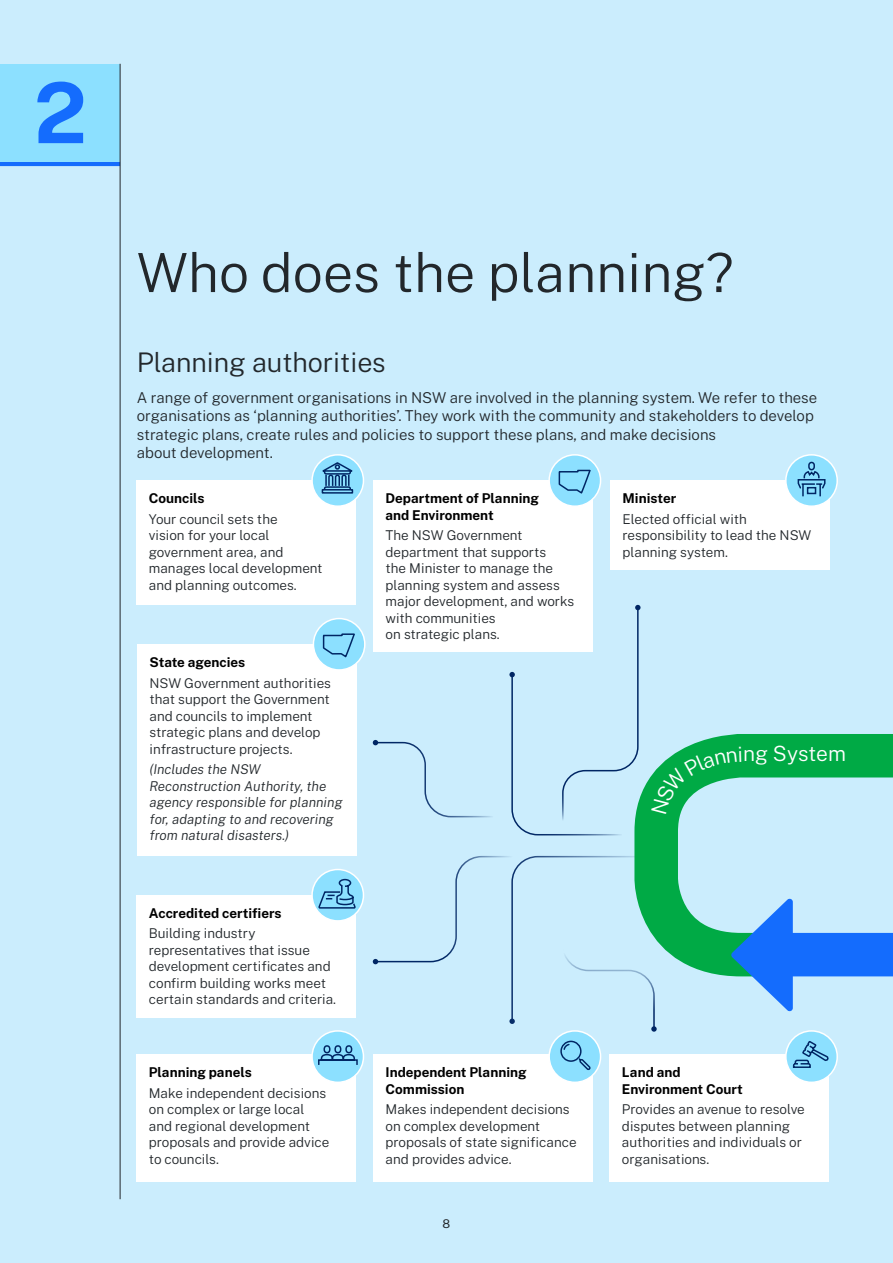
<style>
.page{position:relative;width:893px;height:1263px;background:#cbedfd}
.page>*{position:absolute;margin:0;border:0;box-sizing:border-box;transform-origin:0 0}
.Chapter_numbers{font:700 84px "Public Sans";color:#146cfd}
.Heading_1__H1{font:300 54px "Public Sans";color:#22272b}
.Heading_2__H2{font:300 27px "Public Sans";letter-spacing:-.005em;color:#22272b}
.t1{font:300 21px "Public Sans";letter-spacing:-.005em;color:#fff}
.Body{font:300 15px/18.3px "Public Sans";color:#22272b}
.Body_9pt{font:300 13.5px/16.5px "Public Sans";color:#22272b}
.Stakeholders{font:700 13.5px/16.5px "Public Sans";color:#000}
.Body_9pt-2{font:italic 300 13.5px/16.5px "Public Sans";color:#22272b}
.t2{font:12px "Public Sans";color:#22272b}
</style>
<div class="page">
<hr style="left:0;top:162px;width:120px;height:4px;background:#146cfd">
<div style="left:0;top:64px;width:120px;height:98px;background:#8ce0ff"></div>
<hr style="left:120px;top:64px;width:1px;height:1135px;background:#22272b">
<div style="left:373px;top:480px;width:219px;height:172px;background:#fff"></div>
<div style="left:373px;top:1054px;width:219px;height:128px;background:#fff"></div>
<div style="left:609px;top:1054px;width:220px;height:128px;background:#fff"></div>
<div style="left:610px;top:480px;width:219px;height:89px;background:#fff"></div>
<div style="left:786px;top:455px;width:51px;height:51px;background:#8ce0ff;border-radius:50%"></div>
<div style="left:785px;top:454px;width:53px;height:53px;border:2px solid #fff;border-radius:50%"></div>
<svg style="left:797px;top:461px;width:29px;height:36px"></svg>
<div style="left:136px;top:895px;width:220px;height:122px;background:#fff"></div>
<div style="left:312px;top:869px;width:51px;height:52px;background:#8ce0ff;border-radius:50%"></div>
<div style="left:311px;top:869px;width:53px;height:53px;border:2px solid #fff;border-radius:50%"></div>
<svg style="left:318px;top:878px;width:39px;height:31px"></svg>
<div style="left:136px;top:1054px;width:220px;height:128px;background:#fff"></div>
<div style="left:312px;top:1031px;width:51px;height:51px;background:#8ce0ff;border-radius:50%"></div>
<div style="left:311px;top:1030px;width:53px;height:53px;border:2px solid #fff;border-radius:50%"></div>
<svg style="left:318px;top:1045px;width:40px;height:20px"></svg>
<div style="left:786px;top:1031px;width:51px;height:51px;background:#8ce0ff;border-radius:50%"></div>
<div style="left:785px;top:1030px;width:53px;height:53px;border:2px solid #fff;border-radius:50%"></div>
<svg style="left:792px;top:1039px;width:38px;height:29px"></svg>
<div style="left:549px;top:1031px;width:52px;height:51px;background:#8ce0ff;border-radius:50%"></div>
<div style="left:548px;top:1030px;width:53px;height:53px;border:2px solid #fff;border-radius:50%"></div>
<div style="left:560px;top:1041px;width:22px;height:21px;border:2px solid #002664;border-radius:50%"></div>
<svg style="left:562px;top:1043px;width:9px;height:8px"></svg>
<svg style="left:577px;top:1056px;width:14px;height:14px"></svg>
<div style="left:136px;top:480px;width:220px;height:125px;background:#fff"></div>
<div style="left:312px;top:455px;width:51px;height:51px;background:#8ce0ff;border-radius:50%"></div>
<div style="left:311px;top:454px;width:53px;height:53px;border:2px solid #fff;border-radius:50%"></div>
<div style="left:322px;top:489px;width:31px;height:5px;border:2px solid #002664"></div>
<svg style="left:317px;top:461px;width:37px;height:29px"></svg>
<div style="left:549px;top:455px;width:52px;height:51px;background:#8ce0ff;border-radius:50%"></div>
<div style="left:548px;top:454px;width:53px;height:53px;border:2px solid #fff;border-radius:50%"></div>
<svg style="left:558px;top:469px;width:33px;height:25px"></svg>
<div style="left:137px;top:644px;width:219px;height:212px;background:#fff"></div>
<div style="left:313px;top:618px;width:52px;height:52px;background:#8ce0ff;border-radius:50%"></div>
<div style="left:313px;top:618px;width:53px;height:53px;border:2px solid #fff;border-radius:50%"></div>
<svg style="left:322px;top:633px;width:33px;height:25px"></svg>
<svg style="left:373px;top:605px;width:520px;height:427px"></svg>
<p class="Chapter_numbers" style="left:34px;top:52px;width:55px">2</p>
<h1 class="Heading_1__H1" style="left:137px;top:233px;width:598px">Who does the planning?</h1>
<h2 class="Heading_2__H2" style="left:137px;top:342px;width:251px">Planning authorities</h2>
<p class="Body" style="left:137px;top:387px;width:682px">A range of government organisations in NSW are involved in the planning system. We refer to these organisations as ‘planning authorities’. They work with the community and stakeholders to develop strategic plans, create rules and policies to support these plans, and make decisions<br>about development.</p>
<p class="Stakeholders" style="left:386px;top:489px;width:155px">Department of Planning and Environment</p>
<p class="Body_9pt" style="left:386px;top:526px;width:190px">The NSW Government department that supports<br>the Minister to manage the planning system and assess major development, and works with communities<br>on strategic plans.</p>
<p class="Stakeholders" style="left:149px;top:489px;width:57px">Councils</p>
<p class="Body_9pt" style="left:149px;top:510px;width:175px">Your council sets the<br>vision for your local government area, and manages local development and planning outcomes.</p>
<p class="Stakeholders" style="left:623px;top:489px;width:55px">Minister</p>
<p class="Body_9pt" style="left:623px;top:510px;width:190px">Elected official with responsibility to lead the NSW planning system.</p>
<p class="Stakeholders" style="left:150px;top:653px;width:97px">State agencies</p>
<p class="Body_9pt" style="left:150px;top:673px;width:183px">NSW Government authorities that support the Government and councils to implement strategic plans and develop infrastructure projects.</p>
<p class="Body_9pt-2" style="left:150px;top:761px;width:195px">(Includes the NSW<br>Reconstruction Authority, the agency responsible for planning for, adapting to and recovering from natural disasters.)</p>
<p class="Stakeholders" style="left:149px;top:904px;width:134px">Accredited certifiers</p>
<p class="Body_9pt" style="left:149px;top:924px;width:189px">Building industry representatives that issue development certificates and confirm building works meet certain standards and criteria.</p>
<p class="Stakeholders" style="left:149px;top:1063px;width:104px">Planning panels</p>
<p class="Body_9pt" style="left:149px;top:1084px;width:182px">Make independent decisions on complex or large local and regional development proposals and provide advice to councils.</p>
<p class="Stakeholders" style="left:386px;top:1063px;width:143px">Independent Planning<br>Commission</p>
<p class="Body_9pt" style="left:386px;top:1100px;width:193px">Makes independent decisions on complex development proposals of state significance and provides advice.</p>
<p class="t2" style="left:443px;top:1215px;width:9px">8</p>
<h3 class="t1" style="left:743px;top:739px;width:105px">ng System</h3>
<p class="Stakeholders" style="left:622px;top:1063px;width:122px">Land and<br>Environment Court</p>
<p class="Body_9pt" style="left:622px;top:1100px;width:184px">Provides an avenue to resolve disputes between planning authorities and individuals or organisations.</p>
</div>
